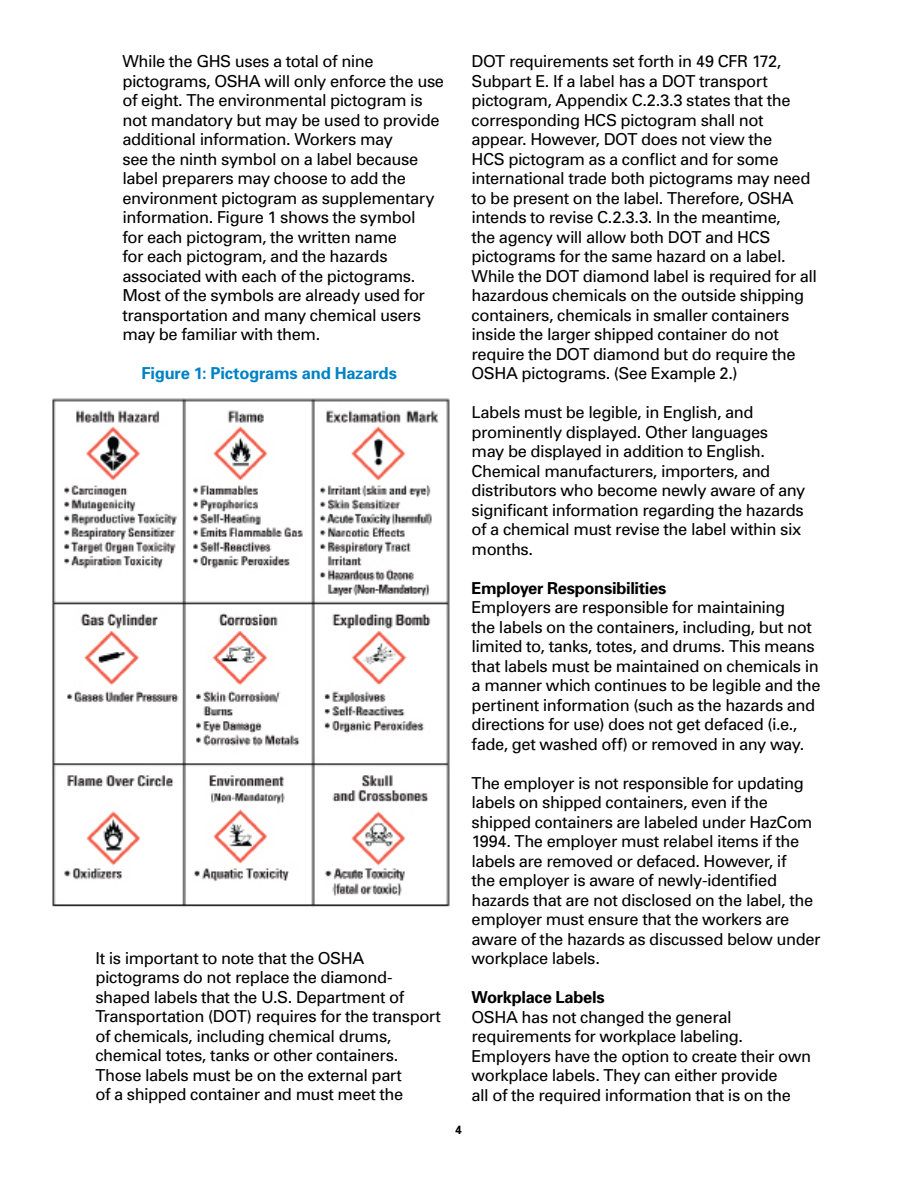
<style>
.page{position:relative;width:918px;height:1188px;background:#fff}
.page>*{position:absolute;margin:0;border:0;box-sizing:border-box;transform-origin:0 0}
.Body{font:16.5px/19.5px "Univers";letter-spacing:-.03em;color:#000}
.Box_text{font:16.5px/19.5px "Univers";letter-spacing:-.025em;color:#000}
.Bullet{font:16.5px/19.5px "Univers";letter-spacing:-.025em;color:#000}
.Body-2{font:700 16.5px "Univers";letter-spacing:-.02em;color:#000}
.Section{font:700 16.5px "Univers";letter-spacing:-.01em;color:#0082c4}
.t1{font:700 12px "Univers";color:#000}
</style>
<div class="page">
<img style="left:52px;top:398px;width:398px;height:509px">
<p class="Bullet" style="left:122px;top:51px;width:323px">While the GHS uses a total of nine pictograms, OSHA will only enforce the use of eight. The environmental pictogram is not mandatory but may be used to provide additional information. Workers may<br>see the ninth symbol on a label because label preparers may choose to add the environment pictogram as supplementary information. Figure 1 shows the symbol<br>for each pictogram, the written name<br>for each pictogram, and the hazards associated with each of the pictograms.<br>Most of the symbols are already used for transportation and many chemical users may be familiar with them.</p>
<p class="Section" style="left:142px;top:362px;width:257px">Figure 1: Pictograms and Hazards</p>
<p class="Box_text" style="left:95px;top:948px;width:347px">It is important to note that the OSHA pictograms do not replace the diamond&shy;shaped labels that the U.S. Department of Transportation (DOT) requires for the transport of chemicals, including chemical drums, chemical totes, tanks or other containers.<br>Those labels must be on the external part<br>of a shipped container and must meet the</p>
<p class="t1" style="left:455px;top:1122px;width:8px">4</p>
<p class="Box_text" style="left:472px;top:51px;width:347px">DOT requirements set forth in 49 CFR 172, Subpart E. If a label has a DOT transport pictogram, Appendix C.2.3.3 states that the corresponding HCS pictogram shall not appear. However, DOT does not view the<br>HCS pictogram as a conflict and for some international trade both pictograms may need to be present on the label. Therefore, OSHA intends to revise C.2.3.3. In the meantime,<br>the agency will allow both DOT and HCS pictograms for the same hazard on a label.<br>While the DOT diamond label is required for all hazardous chemicals on the outside shipping containers, chemicals in smaller containers inside the larger shipped container do not require the DOT diamond but do require the OSHA pictograms. (See Example 2.)</p>
<p class="Body" style="left:472px;top:402px;width:335px">Labels must be legible, in English, and prominently displayed. Other languages<br>may be displayed in addition to English.<br>Chemical manufacturers, importers, and distributors who become newly aware of any significant information regarding the hazards of a chemical must revise the label within six months.</p>
<p class="Body-2" style="left:472px;top:577px;width:196px">Employer Responsibilities</p>
<p class="Body" style="left:472px;top:597px;width:351px">Employers are responsible for maintaining<br>the labels on the containers, including, but not limited to, tanks, totes, and drums. This means that labels must be maintained on chemicals in a manner which continues to be legible and the pertinent information (such as the hazards and directions for use) does not get defaced (i.e., fade, get washed off) or removed in any way.</p>
<p class="Body" style="left:472px;top:773px;width:351px">The employer is not responsible for updating labels on shipped containers, even if the shipped containers are labeled under HazCom 1994. The employer must relabel items if the labels are removed or defaced. However, if<br>the employer is aware of newly-identified hazards that are not disclosed on the label, the employer must ensure that the workers are aware of the hazards as discussed below under workplace labels.</p>
<p class="Body-2" style="left:472px;top:987px;width:134px">Workplace Labels</p>
<p class="Body" style="left:472px;top:1007px;width:341px">OSHA has not changed the general requirements for workplace labeling.<br>Employers have the option to create their own workplace labels. They can either provide<br>all of the required information that is on the</p>
</div>
